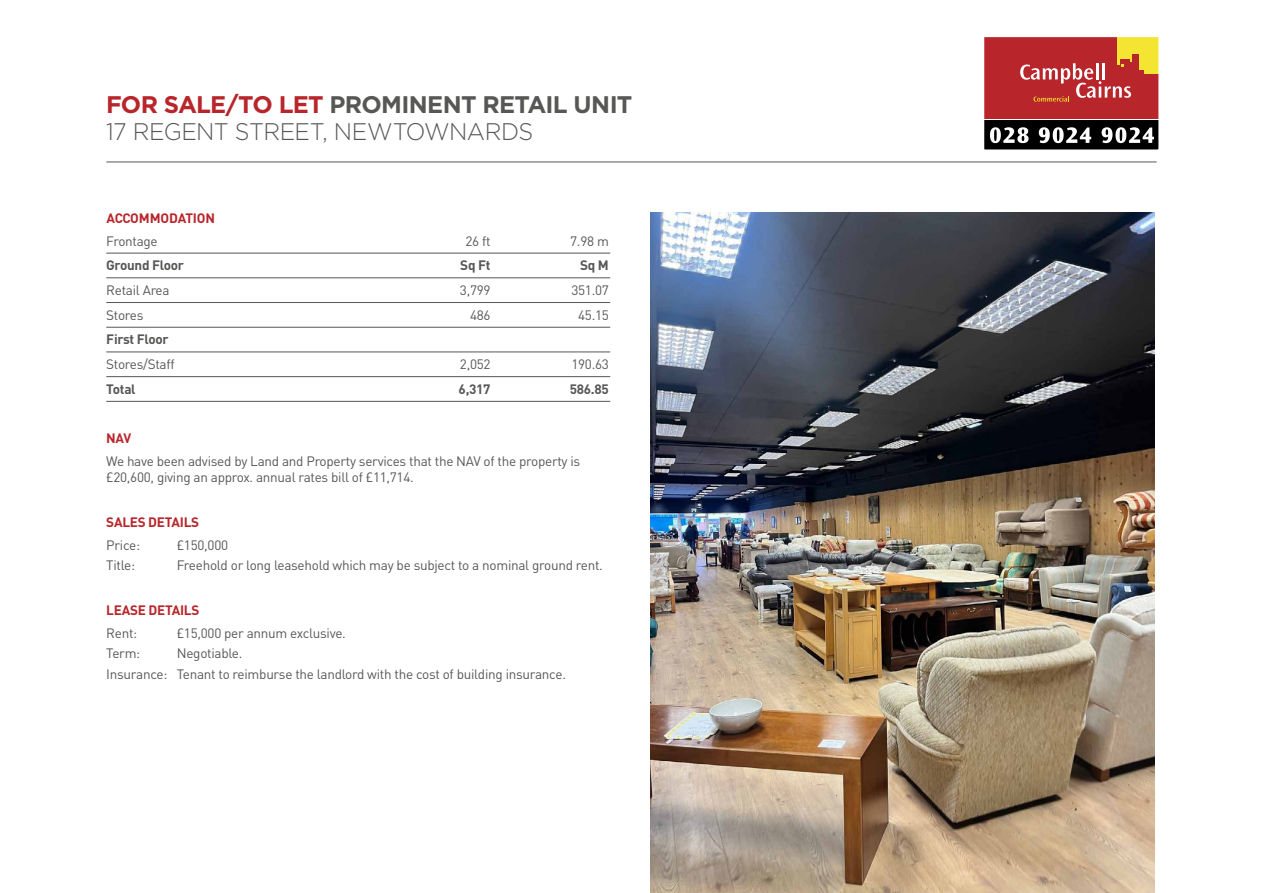
<style>
.page{position:relative;width:1263px;height:893px;background:#fff}
.page>*{position:absolute;margin:0;border:0;box-sizing:border-box;transform-origin:0 0}
.t1{font:300 24px/27px "Gotham HTF";letter-spacing:-.025em;color:#575756;scale:.96 1}
.t2{font:13.5px/16.2px "DIN Pro";letter-spacing:-.02em;color:#575756}
.t3{font:700 13.5px "DIN Pro";letter-spacing:-.02em;color:#575756}
.t4{font:700 13.5px "DIN Pro";letter-spacing:-.02em;color:#b8252a}
.s1{font-weight:700;color:#b8252a}
.s2{font-weight:700}
</style>
<div class="page">
<div style="left:984px;top:37px;width:175px;height:82px;background:#b8252a"></div>
<div style="left:1117px;top:37px;width:42px;height:28px;background:#f4e533"></div>
<div style="left:1139px;top:59px;width:20px;height:15px;background:#f4e533"></div>
<div style="left:1132px;top:55px;width:7px;height:20px;background:#b8252a"></div>
<div style="left:1120px;top:59px;width:9px;height:9px;background:#b8252a"></div>
<div style="left:1133px;top:70px;width:10px;height:7px;background:#b8252a"></div>
<div style="left:1127px;top:62px;width:9px;height:9px;background:#b8252a"></div>
<svg style="left:1020px;top:63px;width:111px;height:39px"></svg>
<div style="left:984px;top:120px;width:174px;height:30px;background:#000"></div>
<svg style="left:990px;top:127px;width:38px;height:16px"></svg>
<svg style="left:1039px;top:127px;width:52px;height:16px"></svg>
<svg style="left:1101px;top:127px;width:53px;height:16px"></svg>
<div style="left:983px;top:36px;width:177px;height:115px;border:1px solid #fff"></div>
<hr style="left:106px;top:162px;width:1051px;height:1px;background:#575756">
<hr style="left:106px;top:253px;width:504px;height:1px;background:#575756">
<hr style="left:106px;top:277px;width:504px;height:1px;background:#575756">
<hr style="left:106px;top:302px;width:504px;height:1px;background:#575756">
<hr style="left:106px;top:327px;width:504px;height:1px;background:#575756">
<hr style="left:106px;top:352px;width:504px;height:1px;background:#575756">
<hr style="left:106px;top:376px;width:504px;height:1px;background:#575756">
<hr style="left:106px;top:401px;width:504px;height:1px;background:#575756">
<img style="left:651px;top:213px;width:503px;height:680px">
<h1 class="t1" style="left:106px;top:90px;width:549px"><span class="s1">FOR SALE/TO LET</span> <span class="s2">PROMINENT RETAIL UNIT<br></span>17 REGENT STREET, NEWTOWNARDS</h1>
<p class="t4" style="left:106px;top:209px;width:110px">ACCOMMODATION</p>
<p class="t2" style="left:106px;top:232px;width:53px">Frontage</p>
<p class="t2" style="left:465px;top:232px;width:27px">26 ft</p>
<p class="t2" style="left:570px;top:232px;width:40px">7.98 m</p>
<p class="t3" style="left:106px;top:256px;width:79px">Ground Floor</p>
<p class="t3" style="left:460px;top:256px;width:32px">Sq Ft</p>
<p class="t3" style="left:580px;top:256px;width:30px">Sq M</p>
<p class="t2" style="left:106px;top:281px;width:65px">Retail Area</p>
<p class="t2" style="left:460px;top:281px;width:32px">3,799</p>
<p class="t2" style="left:571px;top:281px;width:39px">351.07</p>
<p class="t2" style="left:106px;top:306px;width:39px">Stores</p>
<p class="t2" style="left:470px;top:306px;width:22px">486</p>
<p class="t2" style="left:578px;top:306px;width:32px">45.15</p>
<p class="t3" style="left:106px;top:330px;width:64px">First Floor</p>
<p class="t2" style="left:106px;top:355px;width:70px">Stores/Staff</p>
<p class="t2" style="left:460px;top:355px;width:32px">2,052</p>
<p class="t2" style="left:571px;top:355px;width:39px">190.63</p>
<p class="t3" style="left:106px;top:380px;width:31px">Total</p>
<p class="t3" style="left:459px;top:380px;width:34px">6,317</p>
<p class="t3" style="left:570px;top:380px;width:41px">586.85</p>
<p class="t4" style="left:106px;top:429px;width:27px">NAV</p>
<p class="t2" style="left:106px;top:452px;width:475px">We have been advised by Land and Property services that the NAV of the property is £20,600, giving an approx. annual rates bill of £11,714.</p>
<p class="t4" style="left:106px;top:513px;width:94px">SALES DETAILS</p>
<p class="t2" style="left:106px;top:536px;width:35px">Price:</p>
<p class="t2" style="left:177px;top:536px;width:53px">£150,000</p>
<p class="t2" style="left:106px;top:557px;width:30px">Title:</p>
<p class="t2" style="left:177px;top:557px;width:427px">Freehold or long leasehold which may be subject to a nominal ground rent.</p>
<p class="t4" style="left:106px;top:601px;width:95px">LEASE DETAILS</p>
<p class="t2" style="left:106px;top:624px;width:33px">Rent:</p>
<p class="t2" style="left:177px;top:624px;width:171px">£15,000 per annum exclusive.</p>
<p class="t2" style="left:106px;top:645px;width:36px">Term:</p>
<p class="t2" style="left:106px;top:643px;width:461px;line-height:20.4px;text-indent:70px">Negotiable.<br>Insurance: Tenant to reimburse the landlord with the cost of building insurance.</p>
</div>
